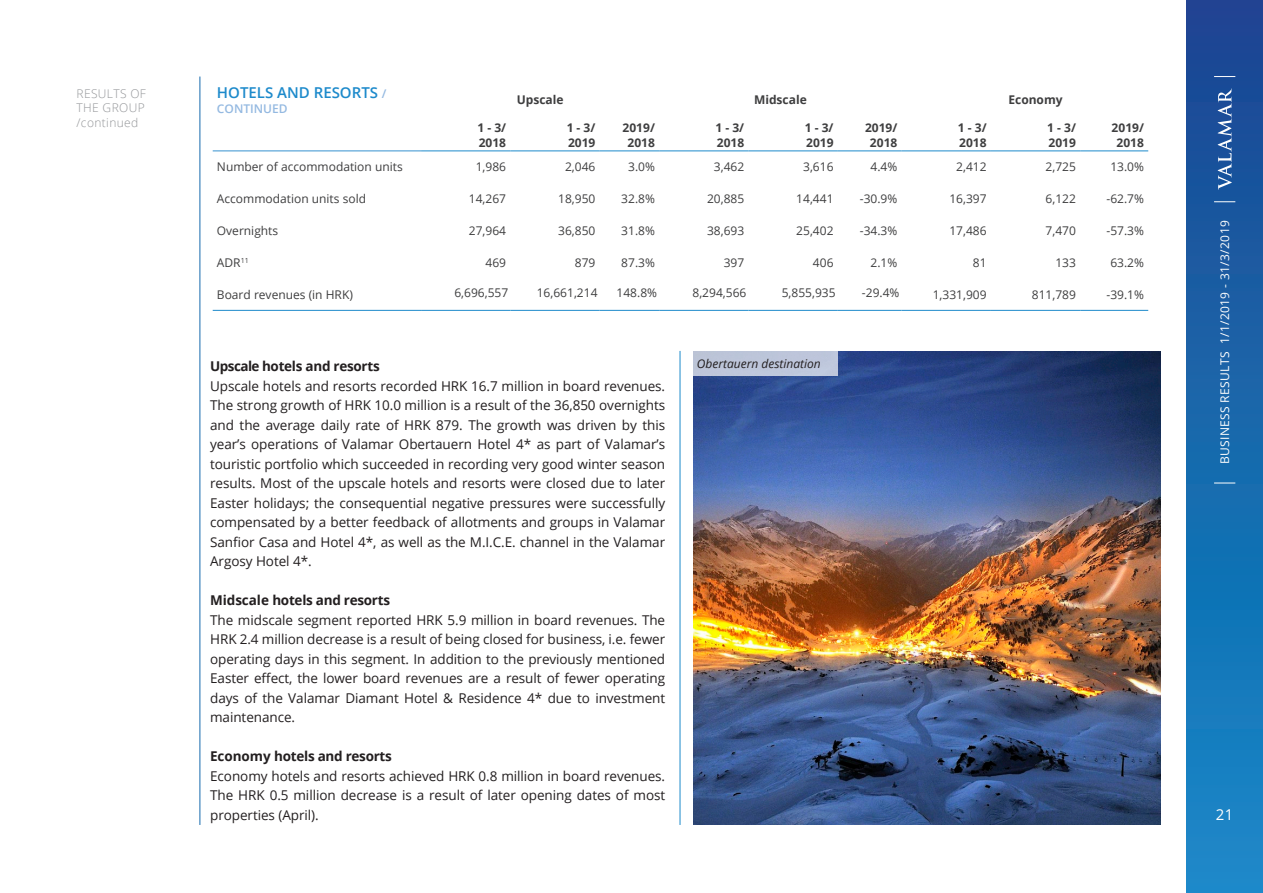
<style>
.page{position:relative;width:1263px;height:893px;background:#fff}
.page>*{position:absolute;margin:0;border:0;box-sizing:border-box;transform-origin:0 0}
.tablica_naslov_plavi{font:600 15px "Open Sans";color:#1d8acb}
.t1{font:15px "Open Sans";color:#fff}
.Body_text{font:13.5px/19.5px "Open Sans";letter-spacing:-.005em;color:#231f20;text-align:justify}
.Body_text-2{font:700 13.5px "Open Sans";letter-spacing:-.02em;color:#231f20}
.tablica_txt{font:12px "Open Sans";color:#3e3e3f}
.tablica_txt_izdvojen{font:700 12px "Open Sans";color:#3e3e3f}
.t2{font:12px "Open Sans";letter-spacing:.03em;color:#fff}
.nastavak{font:300 12px/14.4px "Open Sans";letter-spacing:.03em;color:#939598}
.opis_slike{font:italic 12px "Open Sans";color:#231f20}
.tablica_naslov_plavi-2{font:600 12px "Open Sans";color:#94b9e1}
.s1{font-size:12px;color:#94b9e1}
</style>
<div class="page">
<div style="left:1186px;top:0;width:77px;height:893px;background:linear-gradient(to bottom,#1b4591,#168bc9)"></div>
<svg style="left:1218px;top:88px;width:14px;height:102px"></svg>
<svg style="left:1214px;top:201px;width:21px;height:1px"></svg>
<svg style="left:1214px;top:76px;width:21px;height:1px"></svg>
<svg style="left:1214px;top:483px;width:21px;height:1px"></svg>
<hr style="left:200px;top:77px;width:1px;height:748px;background:#156aad">
<hr style="left:213px;top:310px;width:208px;height:1px;background:#1d8acb">
<hr style="left:421px;top:310px;width:89px;height:1px;background:#1d8acb">
<hr style="left:510px;top:310px;width:90px;height:1px;background:#1d8acb">
<hr style="left:600px;top:310px;width:59px;height:1px;background:#1d8acb">
<hr style="left:659px;top:310px;width:89px;height:1px;background:#1d8acb">
<hr style="left:748px;top:310px;width:90px;height:1px;background:#1d8acb">
<hr style="left:838px;top:310px;width:64px;height:1px;background:#1d8acb">
<hr style="left:902px;top:310px;width:89px;height:1px;background:#1d8acb">
<hr style="left:991px;top:310px;width:89px;height:1px;background:#1d8acb">
<hr style="left:1080px;top:310px;width:68px;height:1px;background:#1d8acb">
<hr style="left:213px;top:151px;width:208px;height:1px;background:#3591cf">
<hr style="left:421px;top:151px;width:89px;height:1px;background:#1d8acb">
<hr style="left:659px;top:151px;width:89px;height:1px;background:#1d8acb">
<hr style="left:902px;top:151px;width:89px;height:1px;background:#1d8acb">
<hr style="left:510px;top:151px;width:90px;height:1px;background:#1d8acb">
<hr style="left:748px;top:151px;width:90px;height:1px;background:#1d8acb">
<hr style="left:991px;top:151px;width:89px;height:1px;background:#1d8acb">
<hr style="left:600px;top:151px;width:59px;height:1px;background:#1d8acb">
<hr style="left:838px;top:151px;width:64px;height:1px;background:#1d8acb">
<hr style="left:1080px;top:151px;width:68px;height:1px;background:#1d8acb">
<hr style="left:680px;top:351px;width:1px;height:474px;background:#1d8acb">
<img style="left:693px;top:352px;width:468px;height:473px">
<div style="left:693px;top:352px;width:145px;height:24px;background:#bdc5da"></div>
<p class="nastavak" style="left:77px;top:86px;width:71px">RESULTS OF</p>
<p class="nastavak" style="left:77px;top:101px;width:70px">THE GROUP /continued</p>
<p class="tablica_naslov_plavi" style="left:217px;top:82px;width:171px">HOTELS AND RESORTS <span class="s1">/</span></p>
<p class="tablica_naslov_plavi-2" style="left:217px;top:100px;width:72px">CONTINUED</p>
<p class="tablica_txt_izdvojen" style="left:477px;top:119px;width:30px">1 - 3/</p>
<p class="tablica_txt_izdvojen" style="left:479px;top:134px;width:29px">2018</p>
<p class="tablica_txt_izdvojen" style="left:517px;top:91px;width:48px">Upscale</p>
<p class="tablica_txt_izdvojen" style="left:754px;top:91px;width:54px">Midscale</p>
<p class="tablica_txt_izdvojen" style="left:1008px;top:91px;width:56px">Economy</p>
<p class="tablica_txt_izdvojen" style="left:567px;top:119px;width:30px">1 - 3/</p>
<p class="tablica_txt_izdvojen" style="left:568px;top:134px;width:29px">2019</p>
<p class="tablica_txt_izdvojen" style="left:623px;top:119px;width:34px">2019/</p>
<p class="tablica_txt_izdvojen" style="left:627px;top:134px;width:29px">2018</p>
<p class="tablica_txt_izdvojen" style="left:715px;top:119px;width:30px">1 - 3/</p>
<p class="tablica_txt_izdvojen" style="left:717px;top:134px;width:29px">2018</p>
<p class="tablica_txt_izdvojen" style="left:805px;top:119px;width:30px">1 - 3/</p>
<p class="tablica_txt_izdvojen" style="left:806px;top:134px;width:29px">2019</p>
<p class="tablica_txt_izdvojen" style="left:865px;top:119px;width:34px">2019/</p>
<p class="tablica_txt_izdvojen" style="left:870px;top:134px;width:29px">2018</p>
<p class="tablica_txt_izdvojen" style="left:958px;top:119px;width:30px">1 - 3/</p>
<p class="tablica_txt_izdvojen" style="left:959px;top:134px;width:29px">2018</p>
<p class="tablica_txt_izdvojen" style="left:1047px;top:119px;width:30px">1 - 3/</p>
<p class="tablica_txt_izdvojen" style="left:1048px;top:134px;width:29px">2019</p>
<p class="tablica_txt_izdvojen" style="left:1112px;top:119px;width:34px">2019/</p>
<p class="tablica_txt_izdvojen" style="left:1116px;top:134px;width:29px">2018</p>
<p class="tablica_txt" style="left:217px;top:159px;width:187px">Number of accommodation units</p>
<p class="tablica_txt" style="left:476px;top:159px;width:32px">1,986</p>
<p class="tablica_txt" style="left:565px;top:159px;width:32px">2,046</p>
<p class="tablica_txt" style="left:628px;top:159px;width:28px">3.0%</p>
<p class="tablica_txt" style="left:714px;top:159px;width:32px">3,462</p>
<p class="tablica_txt" style="left:803px;top:159px;width:32px">3,616</p>
<p class="tablica_txt" style="left:870px;top:159px;width:28px">4.4%</p>
<p class="tablica_txt" style="left:956px;top:159px;width:32px">2,412</p>
<p class="tablica_txt" style="left:1045px;top:159px;width:32px">2,725</p>
<p class="tablica_txt" style="left:1110px;top:159px;width:35px">13.0%</p>
<p class="tablica_txt" style="left:217px;top:191px;width:151px">Accommodation units sold</p>
<p class="tablica_txt" style="left:469px;top:191px;width:39px">14,267</p>
<p class="tablica_txt" style="left:558px;top:191px;width:39px">18,950</p>
<p class="tablica_txt" style="left:621px;top:191px;width:35px">32.8%</p>
<p class="tablica_txt" style="left:707px;top:191px;width:39px">20,885</p>
<p class="tablica_txt" style="left:796px;top:191px;width:39px">14,441</p>
<p class="tablica_txt" style="left:860px;top:191px;width:39px">-30.9%</p>
<p class="tablica_txt" style="left:949px;top:191px;width:39px">16,397</p>
<p class="tablica_txt" style="left:1045px;top:191px;width:32px">6,122</p>
<p class="tablica_txt" style="left:1106px;top:191px;width:39px">-62.7%</p>
<p class="tablica_txt" style="left:217px;top:223px;width:63px">Overnights</p>
<p class="tablica_txt" style="left:469px;top:223px;width:39px">27,964</p>
<p class="tablica_txt" style="left:558px;top:223px;width:39px">36,850</p>
<p class="tablica_txt" style="left:621px;top:223px;width:35px">31.8%</p>
<p class="tablica_txt" style="left:707px;top:223px;width:39px">38,693</p>
<p class="tablica_txt" style="left:796px;top:223px;width:39px">25,402</p>
<p class="tablica_txt" style="left:860px;top:223px;width:39px">-34.3%</p>
<p class="tablica_txt" style="left:949px;top:223px;width:39px">17,486</p>
<p class="tablica_txt" style="left:1045px;top:223px;width:32px">7,470</p>
<p class="tablica_txt" style="left:1106px;top:223px;width:39px">-57.3%</p>
<p class="tablica_txt" style="left:217px;top:255px;width:33px">ADR<sup>11</sup></p>
<p class="tablica_txt" style="left:485px;top:255px;width:22px">469</p>
<p class="tablica_txt" style="left:575px;top:255px;width:22px">879</p>
<p class="tablica_txt" style="left:621px;top:255px;width:35px">87.3%</p>
<p class="tablica_txt" style="left:724px;top:255px;width:22px">397</p>
<p class="tablica_txt" style="left:813px;top:255px;width:22px">406</p>
<p class="tablica_txt" style="left:870px;top:255px;width:28px">2.1%</p>
<p class="tablica_txt" style="left:973px;top:255px;width:15px">81</p>
<p class="tablica_txt" style="left:1055px;top:255px;width:22px">133</p>
<p class="tablica_txt" style="left:1110px;top:255px;width:35px">63.2%</p>
<p class="tablica_txt" style="left:217px;top:286px;width:138px">Board revenues (in HRK)</p>
<p class="tablica_txt" style="left:454px;top:285px;width:55px">6,696,557</p>
<p class="tablica_txt" style="left:537px;top:285px;width:62px">16,661,214</p>
<p class="tablica_txt" style="left:616px;top:285px;width:42px">148.8%</p>
<p class="tablica_txt" style="left:692px;top:285px;width:55px">8,294,566</p>
<p class="tablica_txt" style="left:782px;top:285px;width:55px">5,855,935</p>
<p class="tablica_txt" style="left:862px;top:285px;width:39px">-29.4%</p>
<p class="tablica_txt" style="left:933px;top:286px;width:55px">1,331,909</p>
<p class="tablica_txt" style="left:1032px;top:286px;width:46px">811,789</p>
<p class="tablica_txt" style="left:1106px;top:286px;width:39px">-39.1%</p>
<p class="Body_text-2" style="left:210px;top:357px;width:171px">Upscale hotels and resorts</p>
<p class="Body_text" style="left:210px;top:376px;width:457px">Upscale hotels and resorts recorded HRK 16.7 million in board revenues.<br>The strong growth of HRK 10.0 million is a result of the 36,850 overnights and the average daily rate of HRK 879. The growth was driven by this year’s operations of Valamar Obertauern Hotel 4* as part of Valamar’s touristic portfolio which succeeded in recording very good winter season results. Most of the upscale hotels and resorts were closed due to later Easter holidays; the consequential negative pressures were successfully compensated by a better feedback of allotments and groups in Valamar Sanfior Casa and Hotel 4*, as well as the M.I.C.E. channel in the Valamar Argosy Hotel 4*.</p>
<p class="Body_text-2" style="left:210px;top:591px;width:181px">Midscale hotels and resorts</p>
<p class="Body_text" style="left:210px;top:610px;width:456px">The midscale segment reported HRK 5.9 million in board revenues. The HRK 2.4 million decrease is a result of being closed for business, i.e. fewer operating days in this segment. In addition to the previously mentioned Easter effect, the lower board revenues are a result of fewer operating days of the Valamar Diamant Hotel &amp; Residence 4* due to investment maintenance.</p>
<p class="Body_text-2" style="left:210px;top:747px;width:183px">Economy hotels and resorts</p>
<p class="Body_text" style="left:210px;top:766px;width:457px">Economy hotels and resorts achieved HRK 0.8 million in board revenues.<br>The HRK 0.5 million decrease is a result of later opening dates of most properties (April).</p>
<p class="opis_slike" style="left:697px;top:355px;width:125px">Obertauern destination</p>
<p class="t2" style="left:1217px;top:464px;width:245px;rotate:-90deg">BUSINESS RESULTS 1/1/2019 - 31/3/2019</p>
<p class="t1" style="left:1216px;top:804px;width:19px">21</p>
</div>
